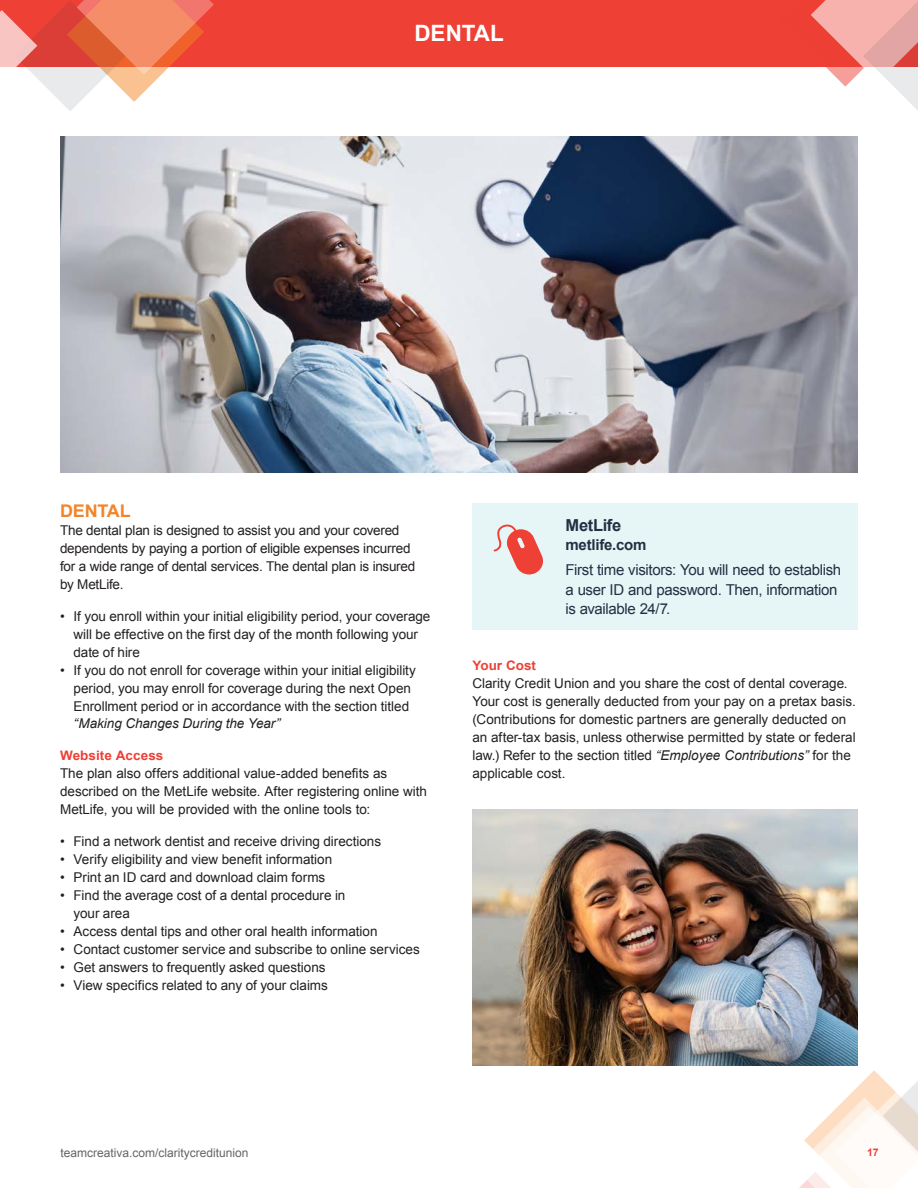
<style>
.page{position:relative;width:918px;height:1188px;background:#fff}
.page>*{position:absolute;margin:0;border:0;box-sizing:border-box;transform-origin:0 0}
.Body_text{font:700 22.5px "Arial";color:#fff}
.Heading_1{font:700 17.4px "Arial";letter-spacing:-.01em;color:#f38428}
.Table_Text{font:700 16.5px "Arial";letter-spacing:-.015em;color:#242f43}
.Table_Text-2{font:15px/19.5px "Arial";letter-spacing:-.025em;color:#242f43}
.Table_Text-3{font:700 15px "Arial";letter-spacing:-.015em;color:#242f43}
.t1{font:13.5px/18px "Arial";letter-spacing:-.005em;color:#231f20}
.t2{font:700 13.05px "Arial";letter-spacing:.005em;color:#ee4035}
.t3{font:12px "Arial";color:#666564}
.t4{font:700 10.5px "Arial";color:#ee4035}
.s1{font-style:italic}
</style>
<div class="page">
<div style="left:0;top:0;width:918px;height:66px;background:#ee4035"></div>
<svg style="left:799px;top:1070px;width:119px;height:118px"></svg>
<div style="left:472px;top:503px;width:386px;height:127px;background:#e6f6f7"></div>
<svg style="left:494px;top:525px;width:49px;height:49px"></svg>
<img style="left:60px;top:136px;width:798px;height:336px">
<img style="left:472px;top:809px;width:386px;height:257px">
<svg style="left:778px;top:0;width:140px;height:111px"></svg>
<svg style="left:0;top:0;width:214px;height:111px"></svg>
<p class="Body_text" style="left:414px;top:19px;width:91px">DENTAL</p>
<p class="Heading_1" style="left:60px;top:499px;width:72px">DENTAL</p>
<p class="t1" style="left:60px;top:521px;width:357px">The dental plan is designed to assist you and your covered dependents by paying a portion of eligible expenses incurred for a wide range of dental services. The dental plan is insured by MetLife.</p>
<p class="t1" style="left:74px;top:607px;width:358px;text-indent:-14px">• If you enroll within your initial eligibility period, your coverage will be effective on the first day of the month following your date of hire</p>
<p class="t1" style="left:74px;top:661px;width:344px;text-indent:-14px">• If you do not enroll for coverage within your initial eligibility period, you may enroll for coverage during the next Open Enrollment period or in accordance with the section titled <span class="s1">“Making Changes During the Year”</span></p>
<p class="t2" style="left:60px;top:747px;width:105px">Website Access</p>
<p class="t1" style="left:60px;top:764px;width:369px">The plan also offers additional value-added benefits as described on the MetLife website. After registering online with<br>MetLife, you will be provided with the online tools to:</p>
<p class="t1" style="left:60px;top:832px;width:323px">• Find a network dentist and receive driving directions</p>
<p class="t1" style="left:60px;top:850px;width:274px">• Verify eligibility and view benefit information</p>
<p class="t1" style="left:60px;top:868px;width:267px">• Print an ID card and download claim forms</p>
<p class="t1" style="left:74px;top:886px;width:273px;text-indent:-14px">• Find the average cost of a dental procedure in your area</p>
<p class="t1" style="left:60px;top:922px;width:319px">• Access dental tips and other oral health information</p>
<p class="t1" style="left:60px;top:940px;width:361px">• Contact customer service and subscribe to online services</p>
<p class="t1" style="left:60px;top:958px;width:267px">• Get answers to frequently asked questions</p>
<p class="t1" style="left:60px;top:976px;width:269px">• View specifics related to any of your claims</p>
<p class="Table_Text" style="left:566px;top:514px;width:57px">MetLife</p>
<p class="Table_Text-3" style="left:566px;top:535px;width:82px">metlife.com</p>
<p class="Table_Text-2" style="left:566px;top:560px;width:277px">First time visitors: You will need to establish a user ID and password. Then, information is available 24/7.</p>
<p class="t2" style="left:472px;top:657px;width:65px">Your Cost</p>
<p class="t1" style="left:472px;top:675px;width:385px">Clarity Credit Union and you share the cost of dental coverage.<br>Your cost is generally deducted from your pay on a pretax basis. (Contributions for domestic partners are generally deducted on an after-tax basis, unless otherwise permitted by state or federal law.) Refer to the section titled <span class="s1">“Employee Contributions”</span> for the applicable cost.</p>
<p class="t3" style="left:60px;top:1145px;width:190px">teamcreativa.com/claritycreditunion</p>
<p class="t4" style="left:867px;top:1146px;width:13px">17</p>
</div>
